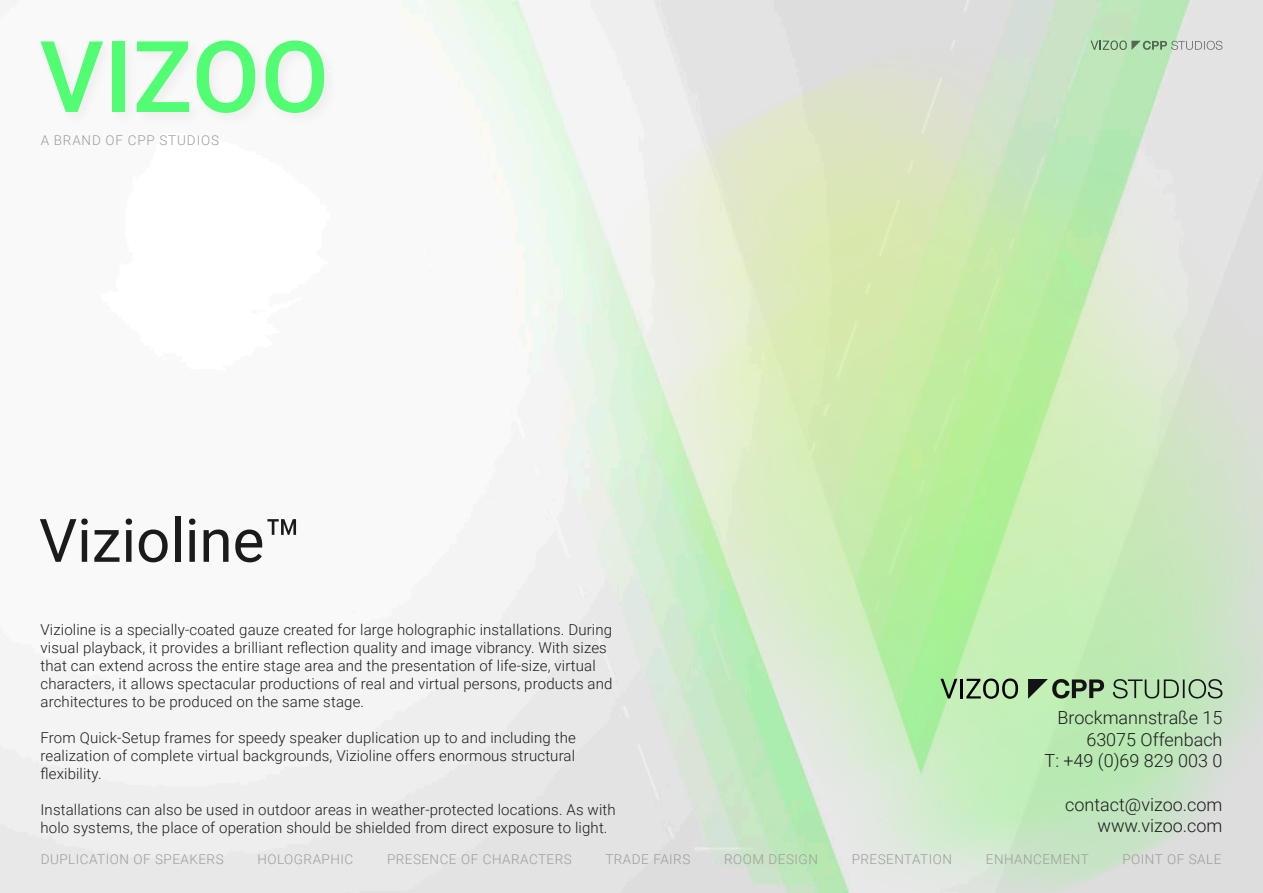
<style>
.page{position:relative;width:1263px;height:893px;background:#fff}
.page>*{position:absolute;margin:0;border:0;box-sizing:border-box;transform-origin:0 0}
.t1{font:60px "Roboto";color:#1b1b1b}
.t2{font:300 18px/21.6px "Roboto";color:#1b1b1b;text-align:right}
.t3{font:300 15px/18px "Roboto";letter-spacing:.01em;color:#1b1b1b}
.t4{font:300 13.5px "Roboto";letter-spacing:.035em;color:#9c9c9c}
.t5{font:300 13.5px "Roboto";letter-spacing:.065em;color:#9c9c9c}
</style>
<div class="page">
<img style="left:538px;top:0;width:725px;height:893px">
<div style="left:37px;top:36px;width:303px;height:92px;background:#f9f9f9"></div>
<svg style="left:41px;top:41px;width:62px;height:71px"></svg>
<div style="left:112px;top:41px;width:12px;height:71px;background:#53fd73"></div>
<svg style="left:137px;top:41px;width:52px;height:71px"></svg>
<svg style="left:197px;top:41px;width:58px;height:72px"></svg>
<svg style="left:266px;top:41px;width:58px;height:72px"></svg>
<svg style="left:940px;top:679px;width:17px;height:19px"></svg>
<hr style="left:960px;top:679px;width:3px;height:19px;background:#000">
<svg style="left:966px;top:678px;width:52px;height:21px"></svg>
<svg style="left:1028px;top:679px;width:194px;height:20px;background:#8aa784"></svg>
<svg style="left:1090px;top:41px;width:132px;height:9px"></svg>
<p class="t5" style="left:41px;top:130px;width:180px">A BRAND OF CPP STUDIOS</p>
<h1 class="t1" style="left:39px;top:498px;width:264px">Vizioline™</h1>
<p class="t3" style="left:40px;top:620px;width:573px">Vizioline is a specially-coated gauze created for large holographic installations. During visual playback, it provides a brilliant reflection quality and image vibrancy. With sizes that can extend across the entire stage area and the presentation of life-size, virtual characters, it allows spectacular productions of real and virtual persons, products and architectures to be produced on the same stage.</p>
<p class="t3" style="left:40px;top:728px;width:537px;text-align:justify">From Quick-Setup frames for speedy speaker duplication up to and including the realization of complete virtual backgrounds, Vizioline offers enormous structural flexibility.</p>
<p class="t3" style="left:40px;top:800px;width:577px">Installations can also be used in outdoor areas in weather-protected locations. As with holo systems, the place of operation should be shielded from direct exposure to light.</p>
<p class="t2" style="left:1044px;top:706px;width:179px">Brockmannstraße 15<br>63075 Offenbach<br>T: +49 (0)69 829 003 0</p>
<p class="t2" style="left:1065px;top:793px;width:159px">contact@vizoo.com www.vizoo.com</p>
<p class="t4" style="left:41px;top:850px;width:184px">DUPLICATION OF SPEAKERS</p>
<p class="t4" style="left:257px;top:850px;width:97px">HOLOGRAPHIC</p>
<p class="t4" style="left:387px;top:850px;width:186px">PRESENCE OF CHARACTERS</p>
<p class="t4" style="left:605px;top:850px;width:86px">TRADE FAIRS</p>
<p class="t4" style="left:724px;top:850px;width:95px">ROOM DESIGN</p>
<p class="t4" style="left:852px;top:850px;width:102px">PRESENTATION</p>
<p class="t4" style="left:986px;top:850px;width:104px">ENHANCEMENT</p>
<p class="t4" style="left:1122px;top:850px;width:101px">POINT OF SALE</p>
</div>
